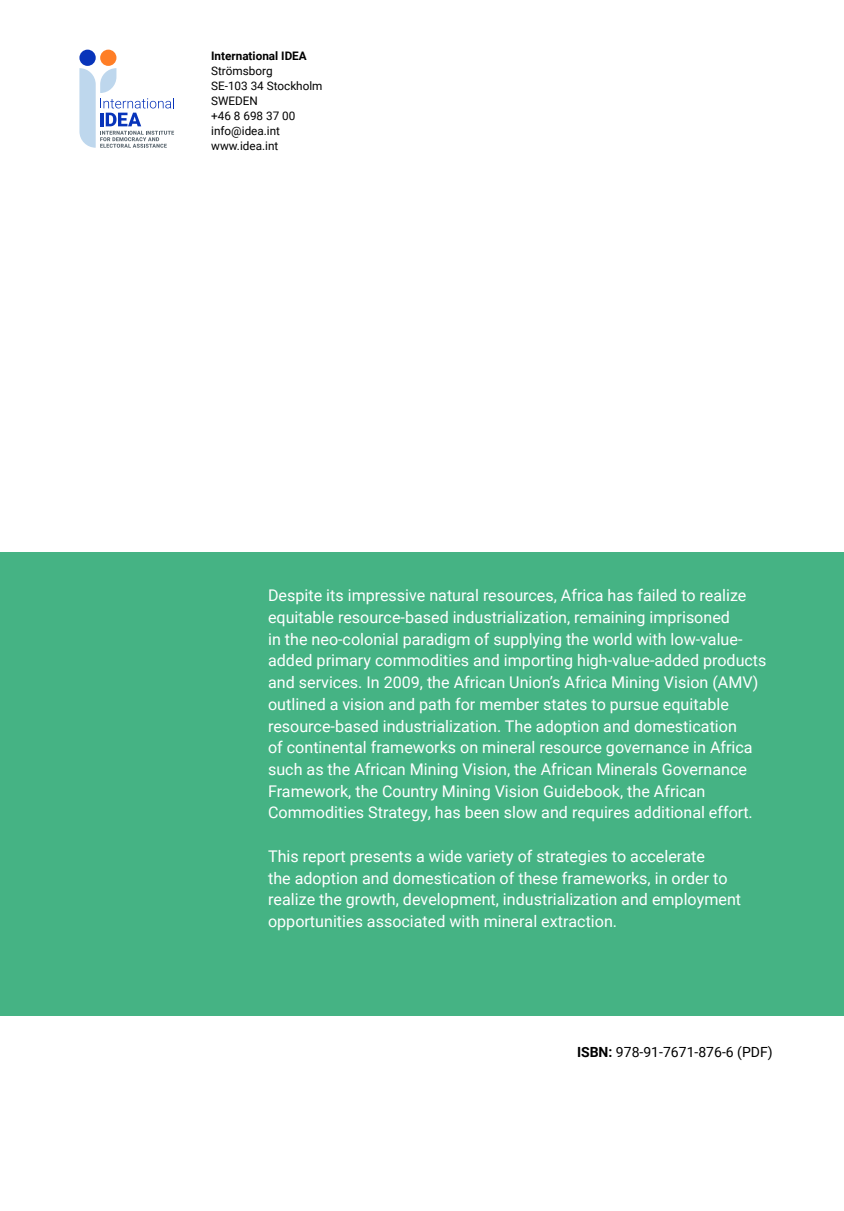
<style>
.page{position:relative;width:844px;height:1211px;background:#fff}
.page>*{position:absolute;margin:0;border:0;box-sizing:border-box;transform-origin:0 0}
.Back_cover_body_text{font:16.1px/21.7px "Roboto";color:#fff}
.Back_cover_ISBN_number{font:14px "Roboto";color:#000}
.t1{font:11.72px/14.9px "Roboto";color:#000}
.t2{font:700 11.72px "Roboto";color:#000}
.s1{font-weight:700}
</style>
<div class="page">
<div style="left:0;top:552px;width:843px;height:463px;background:#45b384"></div>
<div style="left:79px;top:50px;width:17px;height:16px;background:#0834ba;border-radius:50%"></div>
<div style="left:100px;top:50px;width:16px;height:16px;background:#ff7e26;border-radius:50%"></div>
<svg style="left:79px;top:68px;width:95px;height:80px"></svg>
<p class="t2" style="left:211px;top:48px;width:97px">International IDEA</p>
<p class="t1" style="left:211px;top:63px;width:113px">Strömsborg<br>SE-103 34 Stockholm<br>SWEDEN<br>+46 8 698 37 00 info@idea.int www.idea.int</p>
<p class="Back_cover_body_text" style="left:268px;top:584px;width:500px">Despite its impressive natural resources, Africa has failed to realize equitable resource-based industrialization, remaining imprisoned<br>in the neo-colonial paradigm of supplying the world with low-value&shy;added primary commodities and importing high-value-added products and services. In 2009, the African Union’s Africa Mining Vision (AMV) outlined a vision and path for member states to pursue equitable resource-based industrialization. The adoption and domestication<br>of continental frameworks on mineral resource governance in Africa such as the African Mining Vision, the African Minerals Governance Framework, the Country Mining Vision Guidebook, the African Commodities Strategy, has been slow and requires additional effort.</p>
<p class="Back_cover_body_text" style="left:268px;top:844px;width:474px">This report presents a wide variety of strategies to accelerate<br>the adoption and domestication of these frameworks, in order to realize the growth, development, industrialization and employment opportunities associated with mineral extraction.</p>
<p class="Back_cover_ISBN_number" style="left:577px;top:1042px;width:197px"><span class="s1">ISBN:</span> 978-91-7671-876-6 (PDF)</p>
</div>
